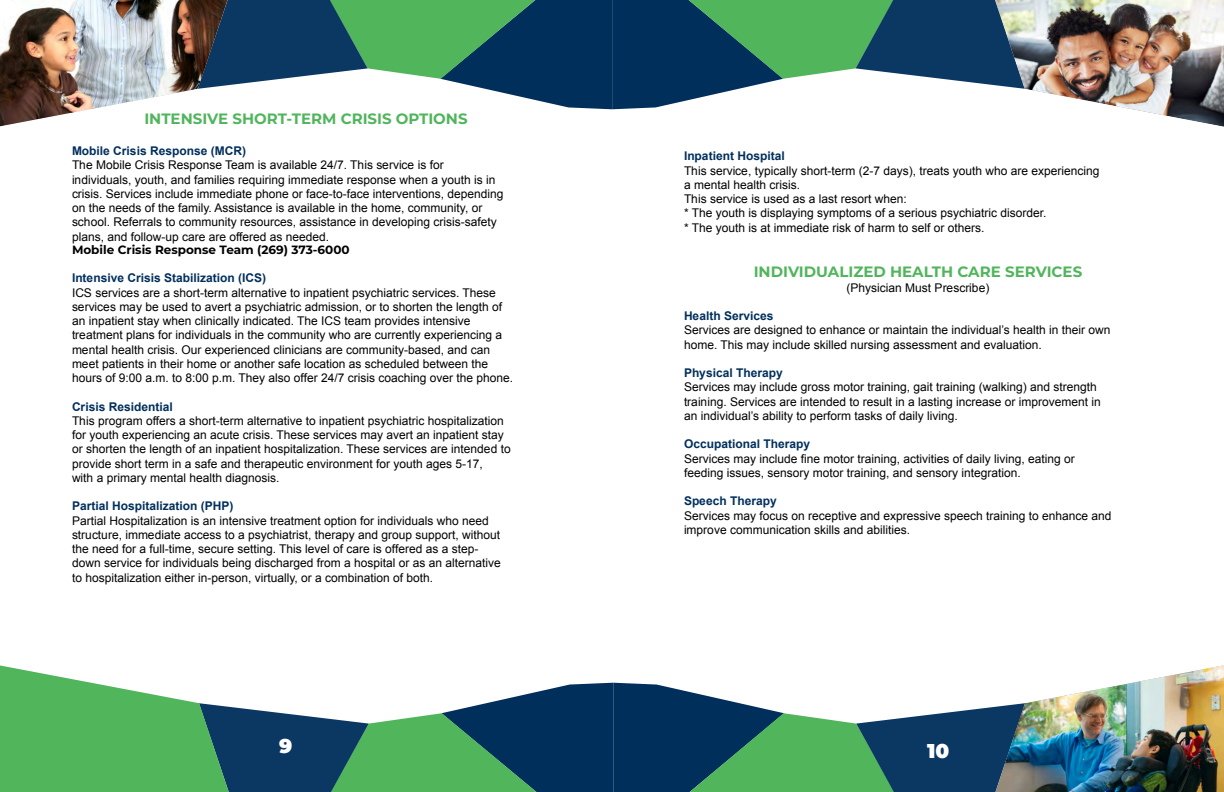
<style>
.page{position:relative;width:1224px;height:792px;background:#fff}
.page>*{position:absolute;margin:0;border:0;box-sizing:border-box;transform-origin:0 0}
.t1{font:900 20px "Montserrat";color:#fff}
.t2{font:700 15px "Montserrat";color:#51b55c}
.t3{font:12px/14.2px "Arial";color:#000}
.t4{font:700 12px "Arial";color:#002f5c}
.t5{font:700 12px "Montserrat";color:#000}
</style>
<div class="page">
<img style="left:0;top:0;width:198px;height:126px">
<svg style="left:0;top:665px;width:995px;height:127px"></svg>
<img style="left:995px;top:665px;width:229px;height:127px">
<svg style="left:198px;top:0;width:797px;height:109px"></svg>
<img style="left:995px;top:0;width:229px;height:127px">
<p class="t2" style="left:144px;top:109px;width:325px">INTENSIVE SHORT-TERM CRISIS OPTIONS</p>
<p class="t4" style="left:72px;top:146px;width:176px">Mobile Crisis Response (MCR)</p>
<p class="t3" style="left:72px;top:159px;width:433px">The Mobile Crisis Response Team is available 24/7. This service is for individuals, youth, and families requiring immediate response when a youth is in crisis. Services include immediate phone or face-to-face interventions, depending on the needs of the family. Assistance is available in the home, community, or school. Referrals to community resources, assistance in developing crisis-safety plans, and follow-up care are offered as needed.</p>
<p class="t5" style="left:72px;top:243px;width:279px">Mobile Crisis Response Team (269) 373-6000</p>
<p class="t4" style="left:72px;top:274px;width:196px">Intensive Crisis Stabilization (ICS)</p>
<p class="t3" style="left:72px;top:286px;width:443px">ICS services are a short-term alternative to inpatient psychiatric services. These services may be used to avert a psychiatric admission, or to shorten the length of an inpatient stay when clinically indicated. The ICS team provides intensive treatment plans for individuals in the community who are currently experiencing a mental health crisis. Our experienced clinicians are community-based, and can meet patients in their home or another safe location as scheduled between the hours of 9:00 a.m. to 8:00 p.m. They also offer 24/7 crisis coaching over the phone.</p>
<p class="t4" style="left:72px;top:402px;width:102px">Crisis Residential</p>
<p class="t3" style="left:72px;top:415px;width:440px">This program offers a short-term alternative to inpatient psychiatric hospitalization for youth experiencing an acute crisis. These services may avert an inpatient stay or shorten the length of an inpatient hospitalization. These services are intended to provide short term in a safe and therapeutic environment for youth ages 5-17,<br>with a primary mental health diagnosis.</p>
<p class="t4" style="left:72px;top:502px;width:163px">Partial Hospitalization (PHP)</p>
<p class="t3" style="left:72px;top:514px;width:430px">Partial Hospitalization is an intensive treatment option for individuals who need structure, immediate access to a psychiatrist, therapy and group support, without the need for a full-time, secure setting. This level of care is offered as a step&shy;down service for individuals being discharged from a hospital or as an alternative to hospitalization either in-person, virtually, or a combination of both.</p>
<p class="t4" style="left:684px;top:152px;width:102px">Inpatient Hospital</p>
<p class="t3" style="left:684px;top:164px;width:417px">This service, typically short-term (2-7 days), treats youth who are experiencing a mental health crisis.<br>This service is used as a last resort when:<br>* The youth is displaying symptoms of a serious psychiatric disorder.<br>* The youth is at immediate risk of harm to self or others.</p>
<p class="t2" style="left:754px;top:263px;width:330px">INDIVIDUALIZED HEALTH CARE SERVICES</p>
<p class="t3" style="left:847px;top:281px;width:144px">(Physician Must Prescribe)</p>
<p class="t4" style="left:684px;top:311px;width:91px">Health Services</p>
<p class="t3" style="left:684px;top:324px;width:428px">Services are designed to enhance or maintain the individual’s health in their own home. This may include skilled nursing assessment and evaluation.</p>
<p class="t4" style="left:684px;top:368px;width:100px">Physical Therapy</p>
<p class="t3" style="left:684px;top:381px;width:418px">Services may include gross motor training, gait training (walking) and strength training. Services are intended to result in a lasting increase or improvement in an individual’s ability to perform tasks of daily living.</p>
<p class="t4" style="left:684px;top:440px;width:128px">Occupational Therapy</p>
<p class="t3" style="left:684px;top:452px;width:392px">Services may include fine motor training, activities of daily living, eating or feeding issues, sensory motor training, and sensory integration.</p>
<p class="t4" style="left:684px;top:497px;width:94px">Speech Therapy</p>
<p class="t3" style="left:684px;top:509px;width:429px">Services may focus on receptive and expressive speech training to enhance and improve communication skills and abilities.</p>
<h1 class="t1" style="left:279px;top:733px;width:15px">9</h1>
<h1 class="t1" style="left:927px;top:738px;width:24px">10</h1>
</div>
